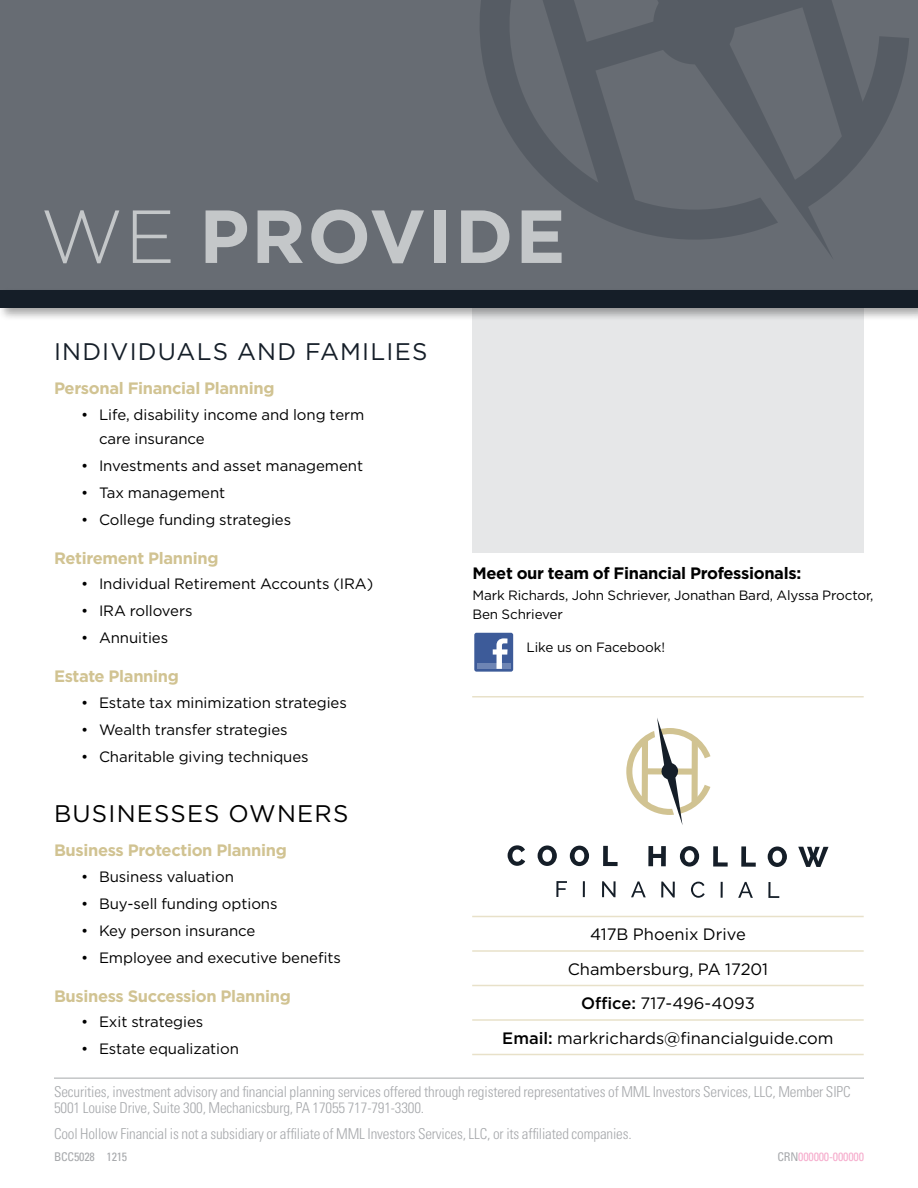
<style>
.page{position:relative;width:918px;height:1188px;background:#fff}
.page>*{position:absolute;margin:0;border:0;box-sizing:border-box;transform-origin:0 0}
.t1{font:700 75px "Gotham";letter-spacing:.025em;color:#c4c7c9}
.t2{font:24px "Gotham";letter-spacing:.05em;color:#151e28}
.t3{font:24px "Gotham";letter-spacing:.05em;color:#000}
.t4{font:700 16.5px "Gotham";letter-spacing:-.02em;color:#d1c392}
.t5{font:16.5px/34.5px "Gotham";color:#000;text-align:center}
.t6{font:700 16.5px "Gotham";letter-spacing:-.02em;color:#000}
.t7{font:15px/24px "Gotham";letter-spacing:-.005em;color:#000}
.t8{font:300 condensed 15px/16.5px "Univers LT Std";letter-spacing:-.01em;color:#a7a9ac}
.t9{font:13.5px/19.5px "Gotham";letter-spacing:-.01em;color:#000}
.t10{font:condensed 12px "Univers LT Std";letter-spacing:-.015em;color:#f6adcd}
.t11{font:condensed 12px "Univers LT Std";letter-spacing:-.015em;color:#a7a9ac}
.s1{font-weight:300}
.s2{font-weight:500}
.s3{color:#a7a9ac}
</style>
<div class="page">
<div style="left:0;top:0;width:918px;height:290px;background:#676c73"></div>
<svg style="left:480px;top:0;width:429px;height:143px;fill:#565c64"></svg>
<svg style="left:516px;top:0;width:357px;height:257px"></svg>
<hr style="left:54px;top:1078px;width:810px;height:1px;background:#a7a9ac">
<hr style="left:472px;top:696px;width:392px;height:2px;background:#e8e1c9">
<hr style="left:472px;top:916px;width:392px;height:1px;background:#e8e1c9">
<hr style="left:472px;top:950px;width:392px;height:2px;background:#e8e1c9">
<hr style="left:472px;top:985px;width:392px;height:1px;background:#e8e1c9">
<hr style="left:472px;top:1019px;width:392px;height:2px;background:#e8e1c9">
<hr style="left:472px;top:1054px;width:392px;height:1px;background:#e8e1c9">
<div style="left:474px;top:633px;width:39px;height:39px;background:#3d5b99;border-radius:2px"></div>
<div style="left:477px;top:663px;width:33px;height:6px;background:#6e85b4"></div>
<svg style="left:493px;top:638px;width:15px;height:31px"></svg>
<div style="left:472px;top:301px;width:392px;height:252px;background:#e6e7e8"></div>
<div style="left:0;top:287px;width:918px;height:34px;background:#000;opacity:.35"></div>
<div style="left:0;top:290px;width:918px;height:18px;background:#151e28"></div>
<svg style="left:508px;top:845px;width:17px;height:21px"></svg>
<svg style="left:538px;top:845px;width:19px;height:21px"></svg>
<svg style="left:570px;top:846px;width:19px;height:20px"></svg>
<svg style="left:603px;top:846px;width:15px;height:20px"></svg>
<svg style="left:648px;top:846px;width:18px;height:20px"></svg>
<svg style="left:680px;top:846px;width:19px;height:21px"></svg>
<svg style="left:713px;top:846px;width:15px;height:21px"></svg>
<svg style="left:741px;top:846px;width:15px;height:21px"></svg>
<svg style="left:768px;top:846px;width:19px;height:21px"></svg>
<svg style="left:798px;top:847px;width:31px;height:20px"></svg>
<svg style="left:556px;top:881px;width:11px;height:16px"></svg>
<svg style="left:583px;top:881px;width:2px;height:16px"></svg>
<svg style="left:602px;top:881px;width:14px;height:16px"></svg>
<svg style="left:631px;top:881px;width:15px;height:16px"></svg>
<svg style="left:661px;top:882px;width:14px;height:16px"></svg>
<svg style="left:691px;top:882px;width:14px;height:16px"></svg>
<svg style="left:721px;top:882px;width:2px;height:16px"></svg>
<svg style="left:738px;top:882px;width:15px;height:16px"></svg>
<svg style="left:768px;top:882px;width:11px;height:16px"></svg>
<svg style="left:626px;top:718px;width:85px;height:107px"></svg>
<h1 class="t1" style="left:40px;top:187px;width:527px"><span class="s1">WE</span> PROVIDE</h1>
<h2 class="t2" style="left:54px;top:336px;width:375px">INDIVIDUALS AND FAMILIES</h2>
<p class="t4" style="left:54px;top:377px;width:222px">Personal Financial Planning</p>
<p class="t7" style="left:99px;top:402px;width:267px;text-indent:-18px">• Life, disability income and long term care insurance</p>
<p class="t7" style="left:81px;top:453px;width:284px">• Investments and asset management</p>
<p class="t7" style="left:81px;top:480px;width:146px">• Tax management</p>
<p class="t7" style="left:81px;top:507px;width:212px">• College funding strategies</p>
<p class="t4" style="left:54px;top:547px;width:166px">Retirement Planning</p>
<p class="t7" style="left:81px;top:572px;width:294px">• Individual Retirement Accounts (IRA)</p>
<p class="t7" style="left:81px;top:599px;width:113px">• IRA rollovers</p>
<p class="t7" style="left:81px;top:626px;width:89px">• Annuities</p>
<p class="t4" style="left:54px;top:665px;width:126px">Estate Planning</p>
<p class="t7" style="left:81px;top:690px;width:267px">• Estate tax minimization strategies</p>
<p class="t7" style="left:81px;top:717px;width:208px">• Wealth transfer strategies</p>
<p class="t7" style="left:81px;top:744px;width:229px">• Charitable giving techniques</p>
<h2 class="t3" style="left:54px;top:798px;width:296px">BUSINESSES OWNERS</h2>
<p class="t4" style="left:54px;top:839px;width:234px">Business Protection Planning</p>
<p class="t7" style="left:81px;top:864px;width:155px">• Business valuation</p>
<p class="t7" style="left:81px;top:891px;width:198px">• Buy-sell funding options</p>
<p class="t7" style="left:81px;top:918px;width:176px">• Key person insurance</p>
<p class="t7" style="left:81px;top:945px;width:261px">• Employee and executive benefits</p>
<p class="t4" style="left:54px;top:985px;width:238px">Business Succession Planning</p>
<p class="t7" style="left:81px;top:1010px;width:124px">• Exit strategies</p>
<p class="t7" style="left:81px;top:1037px;width:159px">• Estate equalization</p>
<p class="t6" style="left:472px;top:562px;width:330px">Meet our team of Financial Professionals:</p>
<p class="t9" style="left:472px;top:585px;width:403px">Mark Richards, John Schriever, Jonathan Bard, Alyssa Proctor,<br>Ben Schriever</p>
<p class="t9" style="left:526px;top:637px;width:140px">Like us on Facebook!</p>
<p class="t5" style="left:502px;top:917px;width:333px">417B Phoenix Drive<br>Chambersburg, PA 17201<br><span class="s2">Office:</span> 717-496-4093<br><span class="s2">Email:</span> markrichards@financialguide.com</p>
<p class="t8" style="left:54px;top:1083px;width:798px">Securities, investment advisory and financial planning services offered through registered representatives of MML Investors Services, LLC, Member SIPC<br>5001 Louise Drive, Suite 300, Mechanicsburg, PA 17055 717-791-3300.</p>
<p class="t8" style="left:54px;top:1125px;width:579px">Cool Hollow Financial is not a subsidiary or affiliate of MML Investors Services, LLC, or its affiliated companies.</p>
<p class="t11" style="left:54px;top:1149px;width:75px">BCC5028 1215</p>
<p class="t10" style="left:777px;top:1149px;width:88px"><span class="s3">CRN</span>000000-000000</p>
</div>
